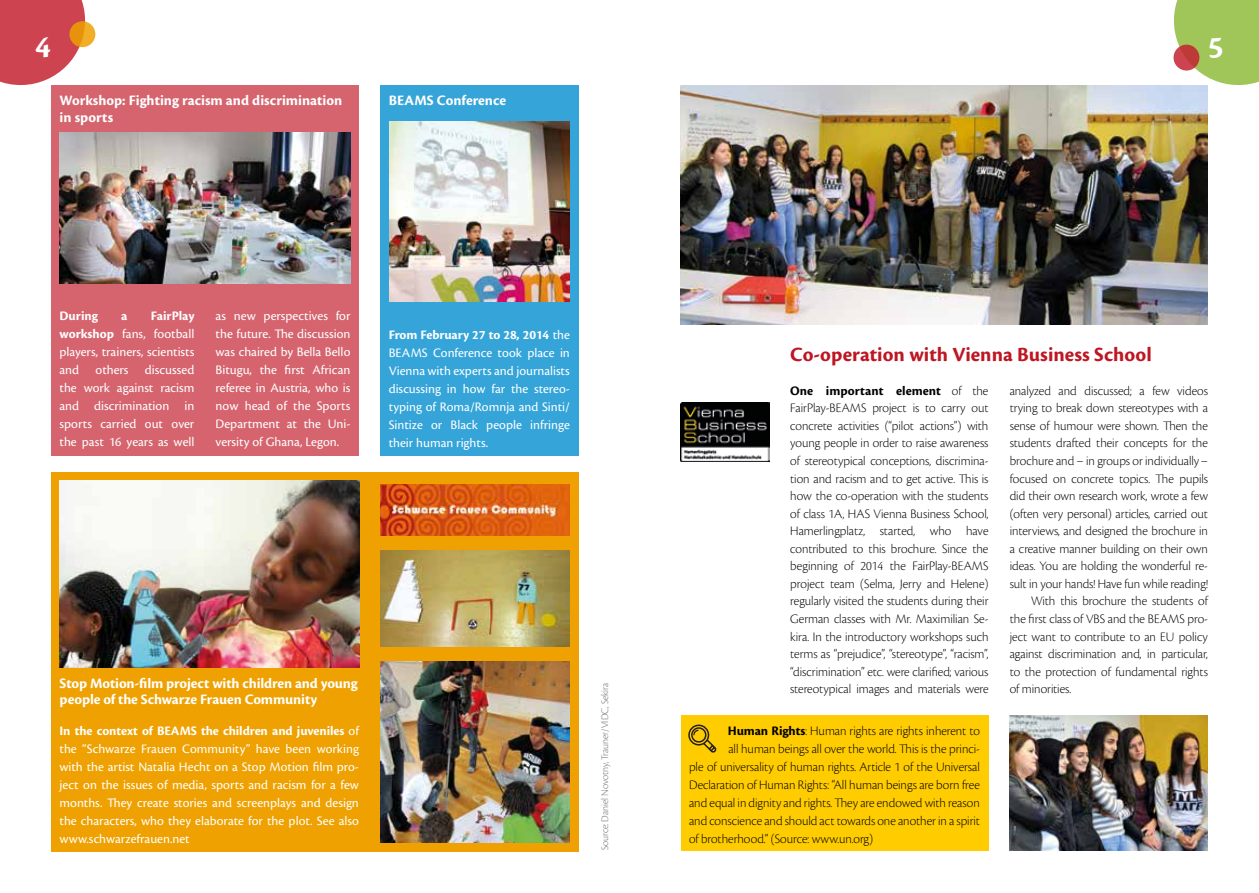
<style>
.page{position:relative;width:1259px;height:893px;background:#fff}
.page>*{position:absolute;margin:0;border:0;box-sizing:border-box;transform-origin:0 0}
.t1{font:32.1px "Cronos Pro Bold Subh";color:#fff}
.t2{font:700 21px "Cronos Pro";color:#be1622}
.t3{font:700 15px/16.5px "Cronos Pro";letter-spacing:-.005em;color:#fff}
.t4{font:13.5px/17.5px "Cronos Pro Lt Disp";color:#000;text-align:justify}
.t5{font:13.5px/18px "Cronos Pro";color:#fff;text-align:justify}
.t6{font:700 13.5px "Cronos Pro";color:#000}
.t7{font:700 13.5px "Cronos Pro";letter-spacing:.005em;color:#fff}
.t8{font:10.5px "Cronos Pro Lt Disp";color:#706f6f}
.s1{font-weight:700}
.s2{font-family:"Cronos Pro Lt Disp";font-weight:400}
.s3{font-family:"Cronos Pro";font-weight:700}
</style>
<div class="page">
<svg style="left:0;top:0;width:92px;height:85px"></svg>
<svg style="left:1174px;top:0;width:85px;height:85px;background:#a9ca68"></svg>
<svg style="left:1173px;top:45px;width:26px;height:26px"></svg>
<svg style="left:69px;top:21px;width:26px;height:26px"></svg>
<div style="left:380px;top:85px;width:198px;height:371px;background:#35a4d9"></div>
<div style="left:51px;top:472px;width:527px;height:379px;background:#eea100"></div>
<div style="left:51px;top:85px;width:308px;height:370px;background:#d5646e"></div>
<img style="left:60px;top:133px;width:290px;height:151px">
<img style="left:389px;top:121px;width:181px;height:181px">
<img style="left:380px;top:484px;width:190px;height:51px">
<img style="left:59px;top:480px;width:300px;height:188px">
<img style="left:380px;top:662px;width:189px;height:181px">
<img style="left:380px;top:551px;width:190px;height:96px">
<img style="left:680px;top:85px;width:528px;height:240px">
<img style="left:1009px;top:716px;width:199px;height:135px">
<img style="left:680px;top:403px;width:89px;height:59px">
<div style="left:680px;top:716px;width:308px;height:135px;background:#fc0"></div>
<svg style="left:688px;top:724px;width:29px;height:29px"></svg>
<h1 class="t1" style="left:35px;top:29px;width:17px">4</h1>
<h1 class="t1" style="left:1208px;top:29px;width:17px">5</h1>
<p class="t3" style="left:60px;top:93px;width:284px">Workshop: Fighting racism and discrimination in sports</p>
<p class="t3" style="left:389px;top:93px;width:119px">BEAMS Conference</p>
<p class="t5" style="left:60px;top:307px;width:136px;text-indent:91px"><span class="s1">FairPlay workshop</span> fans, football players, trainers, scientists and others discussed the work against racism and discrimination in sports carried out over the past 16 years as well</p>
<p class="t5" style="left:216px;top:307px;width:136px">as new perspectives for the future. The discussion was chaired by Bella Bello Bitugu, the first African referee in Austria, who is now head of the Sports Department at the Uni&shy;versity of Ghana, Legon.</p>
<p class="t7" style="left:60px;top:308px;width:40px">During</p>
<p class="t7" style="left:121px;top:308px;width:8px">a</p>
<p class="t5" style="left:389px;top:326px;width:183px"><span class="s1">From February 27 to 28, 2014</span> the BEAMS Conference took place in Vienna with experts and journalists discussing in how far the stereo&shy;typing of Roma/Romnja and Sinti/ Sintize or Black people infringe their human rights.</p>
<p class="t3" style="left:60px;top:675px;width:300px">Stop Motion-film project with children and young people of the Schwarze Frauen Community</p>
<p class="t5" style="left:60px;top:722px;width:301px"><span class="s1">In the context of BEAMS the children and juveniles</span> of the “Schwarze Frauen Community” have been working with the artist Natalia Hecht on a Stop Motion film pro&shy;ject on the issues of media, sports and racism for a few months. They create stories and screenplays and design the characters, who they elaborate for the plot. See also www.schwarzefrauen.net</p>
<p class="t8" style="left:599px;top:850px;width:169px;rotate:-90deg">Source: Daniel Novotny, Trauner/VIDC, Sekira</p>
<h2 class="t2" style="left:790px;top:343px;width:363px">Co-operation with Vienna Business School</h2>
<p class="t6" style="left:790px;top:383px;width:200px">One important element <span class="s2">of the</span></p>
<p class="t4" style="left:790px;top:399px;width:200px">FairPlay-BEAMS project is to carry out concrete activities (“pilot actions”) with young people in order to raise awareness of stereotypical conceptions, discrimina&shy;tion and racism and to get active. This is how the co-operation with the students of class 1A, HAS Vienna Business School, Hamerlingplatz, started, who have contributed to this brochure. Since the beginning of 2014 the FairPlay-BEAMS project team (Selma, Jerry and Helene) regularly visited the students during their German classes with Mr. Maximilian Se&shy;kira. In the introductory workshops such terms as “prejudice”, “stereotype”, “racism”, “discrimination” etc. were clarified; various stereotypical images and materials were</p>
<p class="t4" style="left:1009px;top:382px;width:200px">analyzed and discussed; a few videos</p>
<p class="t4" style="left:1009px;top:399px;width:200px">trying to break down stereotypes with a</p>
<p class="t4" style="left:1009px;top:417px;width:200px">sense of humour were shown. Then the</p>
<p class="t4" style="left:1009px;top:434px;width:200px">students drafted their concepts for the</p>
<p class="t4" style="left:1009px;top:452px;width:200px">brochure and – in groups or individually–</p>
<p class="t4" style="left:1009px;top:469px;width:200px">focused on concrete topics. The pupils</p>
<p class="t4" style="left:1009px;top:487px;width:200px">did their own research work, wrote a few</p>
<p class="t4" style="left:1009px;top:505px;width:200px">(often very personal) articles, carried out</p>
<p class="t4" style="left:1009px;top:522px;width:200px">interviews, and designed the brochure in</p>
<p class="t4" style="left:1009px;top:540px;width:200px">a creative manner building on their own</p>
<p class="t4" style="left:1009px;top:557px;width:200px">ideas. You are holding the wonderful re-</p>
<p class="t4" style="left:1009px;top:575px;width:200px">sult in your hands! Have fun while reading!</p>
<p class="t4" style="left:1031px;top:592px;width:178px">With this brochure the students of</p>
<p class="t4" style="left:1009px;top:610px;width:200px">the first class of VBS and the BEAMS pro-</p>
<p class="t4" style="left:1009px;top:627px;width:200px">ject want to contribute to an EU policy</p>
<p class="t4" style="left:1009px;top:645px;width:200px">against discrimination and, in particular,</p>
<p class="t4" style="left:1009px;top:663px;width:200px">to the protection of fundamental rights</p>
<p class="t4" style="left:1009px;top:680px;width:63px">of minorities.</p>
<p class="t4" style="left:728px;top:722px;width:253px"><span class="s3">Human Rights</span>: Human rights are rights inherent to</p>
<p class="t4" style="left:728px;top:740px;width:253px">all human beings all over the world. This is the princi-</p>
<p class="t4" style="left:689px;top:758px;width:292px">ple of universality of human rights. Article 1 of the Universal</p>
<p class="t4" style="left:689px;top:776px;width:292px">Declaration of Human Rights: “All human beings are born free</p>
<p class="t4" style="left:689px;top:794px;width:292px">and equal in dignity and rights. They are endowed with reason</p>
<p class="t4" style="left:689px;top:812px;width:292px">and conscience and should act towards one another in a spirit</p>
<p class="t4" style="left:689px;top:830px;width:186px">of brotherhood.” (Source: www.un.org)</p>
</div>
